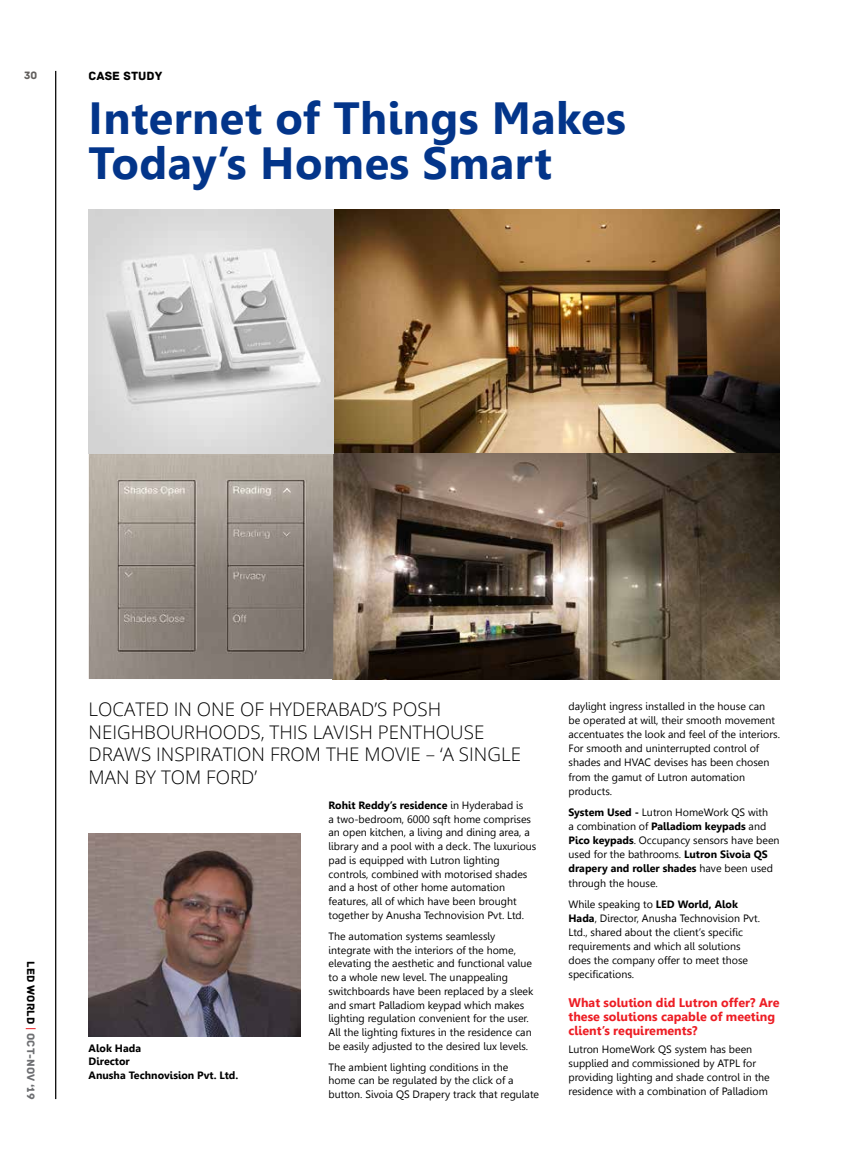
<style>
.page{position:relative;width:851px;height:1170px;background:#fff}
.page>*{position:absolute;margin:0;border:0;box-sizing:border-box;transform-origin:0 0}
.t1{font:700 45px/45px "Gisha";letter-spacing:.01em;color:#03358a}
.t2{font:300 18.75px/22.5px "Open Sans";color:#000}
.t3{font:700 12.5px/14.1px "Gisha";color:#ed1d24}
.t4{font:12.5px "Archive";color:#000}
.t5{font:11.25px "Archive";color:#6d6e71}
.t6{font:11.25px "Archive";color:#625f5d}
.t7{font:10.62px/14.1px "Gisha";color:#000}
.t8{font:700 10.62px/13.8px "Gisha";color:#000}
.s1{color:#000}
.s2{font-weight:700}
</style>
<div class="page">
<hr style="left:55px;top:71px;width:1px;height:1027px;background:#000">
<img style="left:89px;top:833px;width:211px;height:203px">
<img style="left:333px;top:209px;width:446px;height:245px">
<img style="left:333px;top:454px;width:446px;height:225px">
<img style="left:89px;top:454px;width:244px;height:225px">
<img style="left:89px;top:209px;width:244px;height:245px">
<p class="t6" style="left:24px;top:69px;width:15px">30</p>
<p class="t4" style="left:89px;top:69px;width:75px">CASE STUDY</p>
<h1 class="t1" style="left:89px;top:96px;width:538px">Internet of Things Makes<br>Today’s Homes Smart</h1>
<p class="t5" style="left:38px;top:961px;width:139px;rotate:90deg"><span class="s1">LED WORLD</span> OCT-NOV ‘19</p>
<h2 class="t2" style="left:89px;top:697px;width:434px">LOCATED IN ONE OF HYDERABAD’S POSH NEIGHBOURHOODS, THIS LAVISH PENTHOUSE DRAWS INSPIRATION FROM THE MOVIE – ‘A SINGLE MAN BY TOM FORD’</h2>
<p class="t7" style="left:328px;top:798px;width:209px;line-height:13.8px"><span class="s2">Rohit Reddy’s residence</span> in Hyderabad is<br>a two-bedroom, 6000 sqft home comprises an open kitchen, a living and dining area, a library and a pool with a deck. The luxurious pad is equipped with Lutron lighting controls, combined with motorised shades and a host of other home automation features, all of which have been brought together by Anusha Technovision Pvt. Ltd.</p>
<p class="t7" style="left:328px;top:929px;width:206px;line-height:13.8px">The automation systems seamlessly integrate with the interiors of the home, elevating the aesthetic and functional value to a whole new level. The unappealing switchboards have been replaced by a sleek and smart Palladiom keypad which makes lighting regulation convenient for the user.<br>All the lighting fixtures in the residence can be easily adjusted to the desired lux levels.</p>
<p class="t7" style="left:328px;top:1060px;width:212px;line-height:13.8px">The ambient lighting conditions in the<br>home can be regulated by the click of a button. Sivoia QS Drapery track that regulate</p>
<p class="t8" style="left:89px;top:1041px;width:151px">Alok Hada<br>Director<br>Anusha Technovision Pvt. Ltd.</p>
<p class="t7" style="left:568px;top:699px;width:213px">daylight ingress installed in the house can<br>be operated at will, their smooth movement accentuates the look and feel of the interiors.<br>For smooth and uninterrupted control of shades and HVAC devises has been chosen from the gamut of Lutron automation products.</p>
<p class="t7" style="left:568px;top:805px;width:212px"><span class="s2">System Used -</span> Lutron HomeWork QS with<br>a combination of <span class="s2">Palladiom keypads</span> and <span class="s2">Pico keypads</span>. Occupancy sensors have been used for the bathrooms. <span class="s2">Lutron Sivoia QS drapery and roller shades</span> have been used through the house.</p>
<p class="t7" style="left:568px;top:897px;width:193px">While speaking to <span class="s2">LED World, Alok Hada</span>, Director, Anusha Technovision Pvt.<br>Ltd., shared about the client’s specific requirements and which all solutions does the company offer to meet those specifications.</p>
<p class="t3" style="left:568px;top:995px;width:212px">What solution did Lutron offer? Are these solutions capable of meeting client’s requirements?</p>
<p class="t7" style="left:568px;top:1041px;width:203px">Lutron HomeWork QS system has been supplied and commissioned by ATPL for providing lighting and shade control in the residence with a combination of Palladiom</p>
</div>
